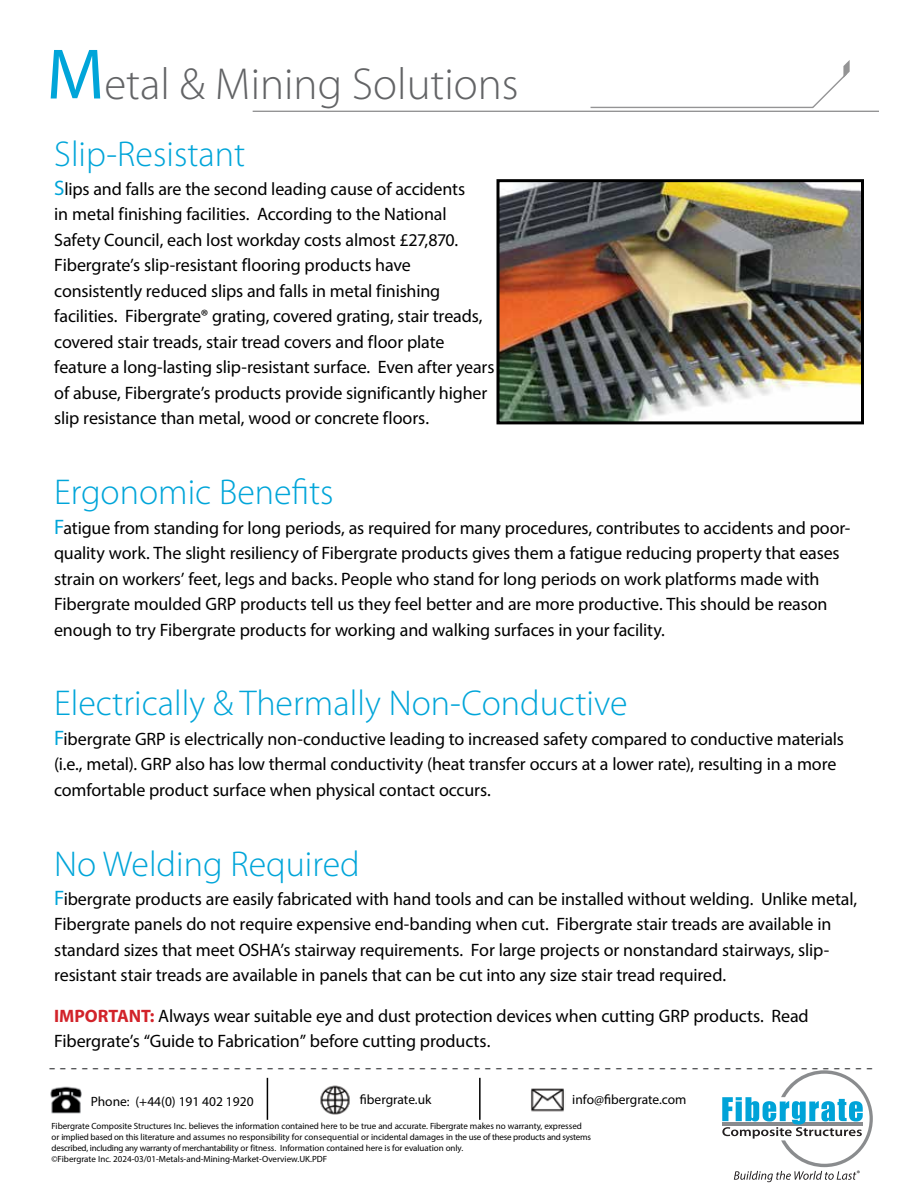
<style>
.page{position:relative;width:918px;height:1188px;background:#fff}
.page>*{position:absolute;margin:0;border:0;box-sizing:border-box;transform-origin:0 0}
.t1{font:300 45px "Myriad Pro";color:#636466}
.t2{font:300 36px "Myriad Pro";color:#00a5d9}
.t3{font:21px "Myriad Pro";color:#58595b}
.t4{font:18px/25.5px "Myriad Pro";letter-spacing:-.01em;color:#000}
.t5{font:13.5px "Myriad Pro";color:#000}
.t6{font:9px/10.8px "Myriad Pro";letter-spacing:-.005em;color:#000}
.t7{font:7.95px "Myriad Pro";color:#010101}
.s1{font-weight:400;font-size:72px;color:#00a5d9}
.s2{font-size:21px;color:#00a5d9}
.s3{font-weight:700;color:#d2232a}
</style>
<div class="page">
<hr style="left:253px;top:111px;width:626px;height:1px;background:#949495">
<hr style="left:591px;top:107px;width:222px;height:1px;background:#949495">
<svg style="left:811px;top:60px;width:39px;height:49px"></svg>
<svg style="left:722px;top:1070px;width:151px;height:112px"></svg>
<img style="left:531px;top:1088px;width:33px;height:24px">
<img style="left:320px;top:1085px;width:30px;height:30px">
<hr style="left:267px;top:1078px;width:1px;height:42px;background:#000">
<hr style="left:479px;top:1078px;width:2px;height:42px;background:#000">
<img style="left:50px;top:1086px;width:32px;height:28px">
<img style="left:500px;top:183px;width:360px;height:237px">
<div style="left:496px;top:179px;width:368px;height:245px;border:3px solid #000"></div>
<h1 class="t1" style="left:47px;top:56px;width:474px"><span class="s1">M</span>etal &amp; Mining Solutions</h1>
<h2 class="t2" style="left:54px;top:132px;width:193px">Slip-Resistant</h2>
<p class="t4" style="left:54px;top:176px;width:442px"><span class="s2">S</span>lips and falls are the second leading cause of accidents<br>in metal finishing facilities. According to the National Safety Council, each lost workday costs almost £27,870.<br>Fibergrate’s slip-resistant flooring products have consistently reduced slips and falls in metal finishing facilities. Fibergrate® grating, covered grating, stair treads, covered stair treads, stair tread covers and floor plate feature a long-lasting slip-resistant surface. Even after years of abuse, Fibergrate’s products provide significantly higher slip resistance than metal, wood or concrete floors.</p>
<h2 class="t2" style="left:54px;top:471px;width:281px">Ergonomic Benefits</h2>
<p class="t4" style="left:54px;top:514px;width:798px"><span class="s2">F</span>atigue from standing for long periods, as required for many procedures, contributes to accidents and poor&shy;quality work. The slight resiliency of Fibergrate products gives them a fatigue reducing property that eases strain on workers’ feet, legs and backs. People who stand for long periods on work platforms made with Fibergrate moulded GRP products tell us they feel better and are more productive. This should be reason enough to try Fibergrate products for working and walking surfaces in your facility.</p>
<h2 class="t2" style="left:54px;top:682px;width:575px">Electrically &amp; Thermally Non-Conductive</h2>
<p class="t4" style="left:54px;top:726px;width:791px"><span class="s2">F</span>ibergrate GRP is electrically non-conductive leading to increased safety compared to conductive materials (i.e., metal). GRP also has low thermal conductivity (heat transfer occurs at a lower rate), resulting in a more comfortable product surface when physical contact occurs.</p>
<h2 class="t2" style="left:54px;top:842px;width:307px">No Welding Required</h2>
<p class="t4" style="left:54px;top:886px;width:805px"><span class="s2">F</span>ibergrate products are easily fabricated with hand tools and can be installed without welding. Unlike metal, Fibergrate panels do not require expensive end-banding when cut. Fibergrate stair treads are available in standard sizes that meet OSHA’s stairway requirements. For large projects or nonstandard stairways, slip&shy;resistant stair treads are available in panels that can be cut into any size stair tread required.</p>
<p class="t4" style="left:54px;top:1003px;width:756px"><span class="s3">IMPORTANT:</span> Always wear suitable eye and dust protection devices when cutting GRP products. Read<br>Fibergrate’s “Guide to Fabrication” before cutting products.</p>
<p class="t3" style="left:873px;top:1083px;width:825px;rotate:-180deg">- - - - - - - - - - - - - - - - - - - - - - - - - - - - - - - - - - - - - - - - - - - - - - - - - - - - - - - - - - - - - - - - - - - - - - -- - - - -</p>
<p class="t5" style="left:91px;top:1093px;width:164px">Phone: (+44(0) 191 402 1920</p>
<p class="t5" style="left:360px;top:1091px;width:73px">fibergrate.uk</p>
<p class="t5" style="left:572px;top:1091px;width:116px">info@fibergrate.com</p>
<p class="t6" style="left:52px;top:1121px;width:541px">Fibergrate Composite Structures Inc. believes the information contained here to be true and accurate. Fibergrate makes no warranty, expressed or implied based on this literature and assumes no responsibility for consequential or incidental damages in the use of these products and systems described, including any warranty of merchantability or fitness. Information contained here is for evaluation only.<br>©Fibergrate Inc. 2024-03/01-Metals-and-Mining-Market-Overview.UK.PDF</p>
<p class="t7" style="left:857px;top:1168px;width:5px">®</p>
</div>
